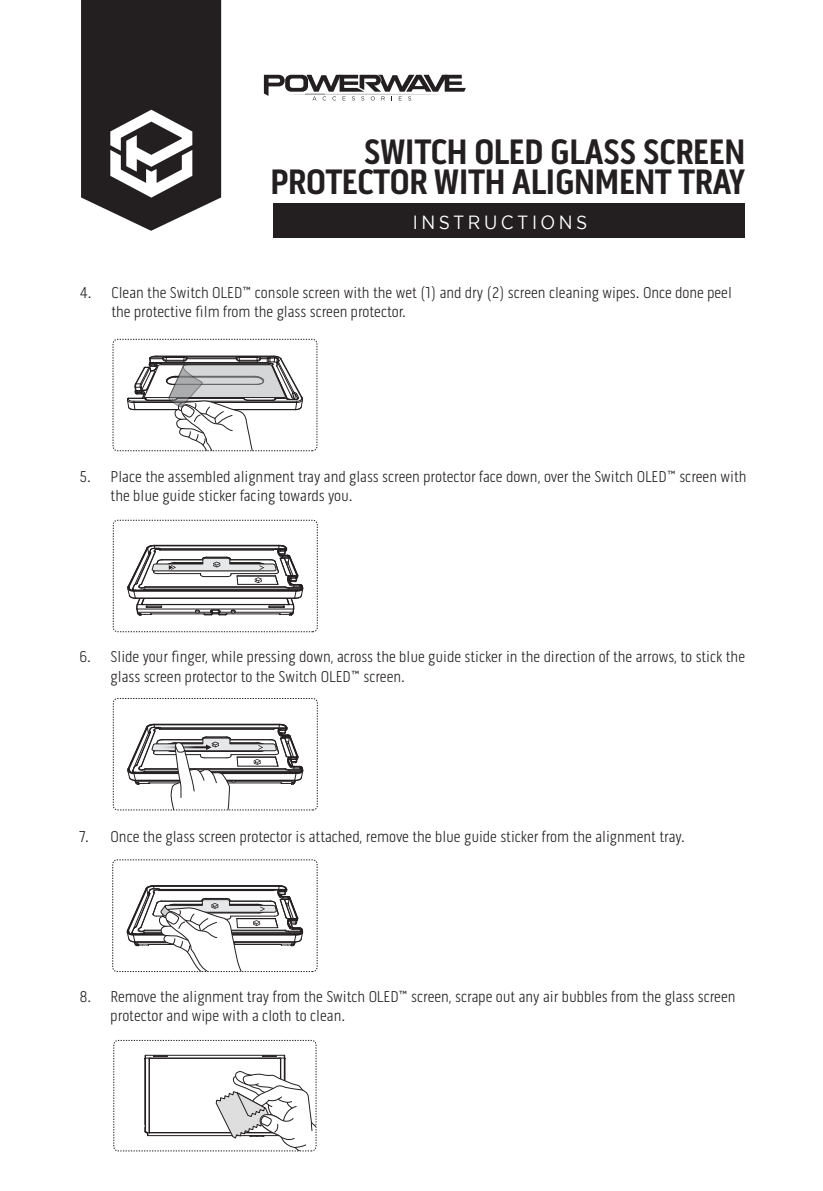
<style>
.page{position:relative;width:823px;height:1191px;background:#fff}
.page>*{position:absolute;margin:0;border:0;box-sizing:border-box;transform-origin:0 0}
.t1{font:700 36px/30px "Pill Gothic 300 mg";letter-spacing:-.025em;color:#231f20;text-align:right}
.t2{font:19px "Gotham";letter-spacing:.2em;color:#fff;scale:.92 1}
.t3{font:300 16px/19.2px "Pill Gothic 300 mg";color:#231f20}
</style>
<div class="page">
<svg style="left:81px;top:0;width:140px;height:231px"></svg>
<svg style="left:264px;top:75px;width:201px;height:25px"></svg>
<div style="left:273px;top:204px;width:471px;height:34px;background:#231f20"></div>
<svg style="left:127px;top:356px;width:176px;height:93px"></svg>
<div style="left:113px;top:339px;width:204px;height:112px;border:1px dashed #231f20;border-radius:4px"></div>
<hr style="left:145px;top:1055px;width:139px;height:1px;background:#231f20">
<hr style="left:150px;top:1057px;width:130px;height:1px;background:#231f20">
<hr style="left:150px;top:1058px;width:129px;height:1px;background:#231f20">
<hr style="left:149px;top:1058px;width:1px;height:74px;background:#231f20">
<hr style="left:280px;top:1059px;width:1px;height:72px;background:#231f20">
<hr style="left:150px;top:1132px;width:130px;height:1px;background:#231f20">
<hr style="left:148px;top:1135px;width:134px;height:1px;background:#231f20">
<hr style="left:144px;top:1059px;width:1px;height:65px;background:#231f20">
<hr style="left:145px;top:1058px;width:1px;height:73px;background:#231f20">
<svg style="left:144px;top:1123px;width:6px;height:13px"></svg>
<hr style="left:284px;top:1058px;width:1px;height:73px;background:#231f20">
<svg style="left:144px;top:1054px;width:24px;height:6px"></svg>
<svg style="left:262px;top:1054px;width:23px;height:6px"></svg>
<svg style="left:215px;top:1070px;width:99px;height:79px"></svg>
<div style="left:113px;top:1040px;width:203px;height:111px;border:1px dashed #231f20;border-radius:4px"></div>
<div style="left:112px;top:859px;width:205px;height:112px;border:1px dashed #231f20;border-radius:4px"></div>
<svg style="left:127px;top:885px;width:176px;height:86px"></svg>
<div style="left:113px;top:520px;width:204px;height:112px;border:1px dashed #231f20;border-radius:4px"></div>
<svg style="left:127px;top:545px;width:176px;height:70px"></svg>
<div style="left:113px;top:698px;width:204px;height:112px;border:1px dashed #231f20;border-radius:4px"></div>
<svg style="left:127px;top:724px;width:176px;height:86px"></svg>
<h1 class="t1" style="left:270px;top:137px;width:477px">SWITCH OLED GLASS SCREEN<br>PROTECTOR WITH ALIGNMENT TRAY</h1>
<p class="t2" style="left:412px;top:211px;width:191px">INSTRUCTIONS</p>
<p class="t2" style="left:369px;top:208px;width:191px">INSTRUCTIONS</p>
<p class="t3" style="left:111px;top:283px;width:621px;text-indent:-31px">4. Clean the Switch OLED™ console screen with the wet (1) and dry (2) screen cleaning wipes. Once done peel the protective film from the glass screen protector.</p>
<p class="t3" style="left:111px;top:467px;width:637px;text-indent:-31px">5. Place the assembled alignment tray and glass screen protector face down, over the Switch OLED™ screen with the blue guide sticker facing towards you.</p>
<p class="t3" style="left:111px;top:647px;width:635px;text-indent:-31px">6. Slide your finger, while pressing down, across the blue guide sticker in the direction of the arrows, to stick the glass screen protector to the Switch OLED™ screen.</p>
<p class="t3" style="left:79px;top:827px;width:606px">7. Once the glass screen protector is attached, remove the blue guide sticker from the alignment tray.</p>
<p class="t3" style="left:111px;top:987px;width:626px;text-indent:-31px">8. Remove the alignment tray from the Switch OLED™ screen, scrape out any air bubbles from the glass screen protector and wipe with a cloth to clean.</p>
</div>
